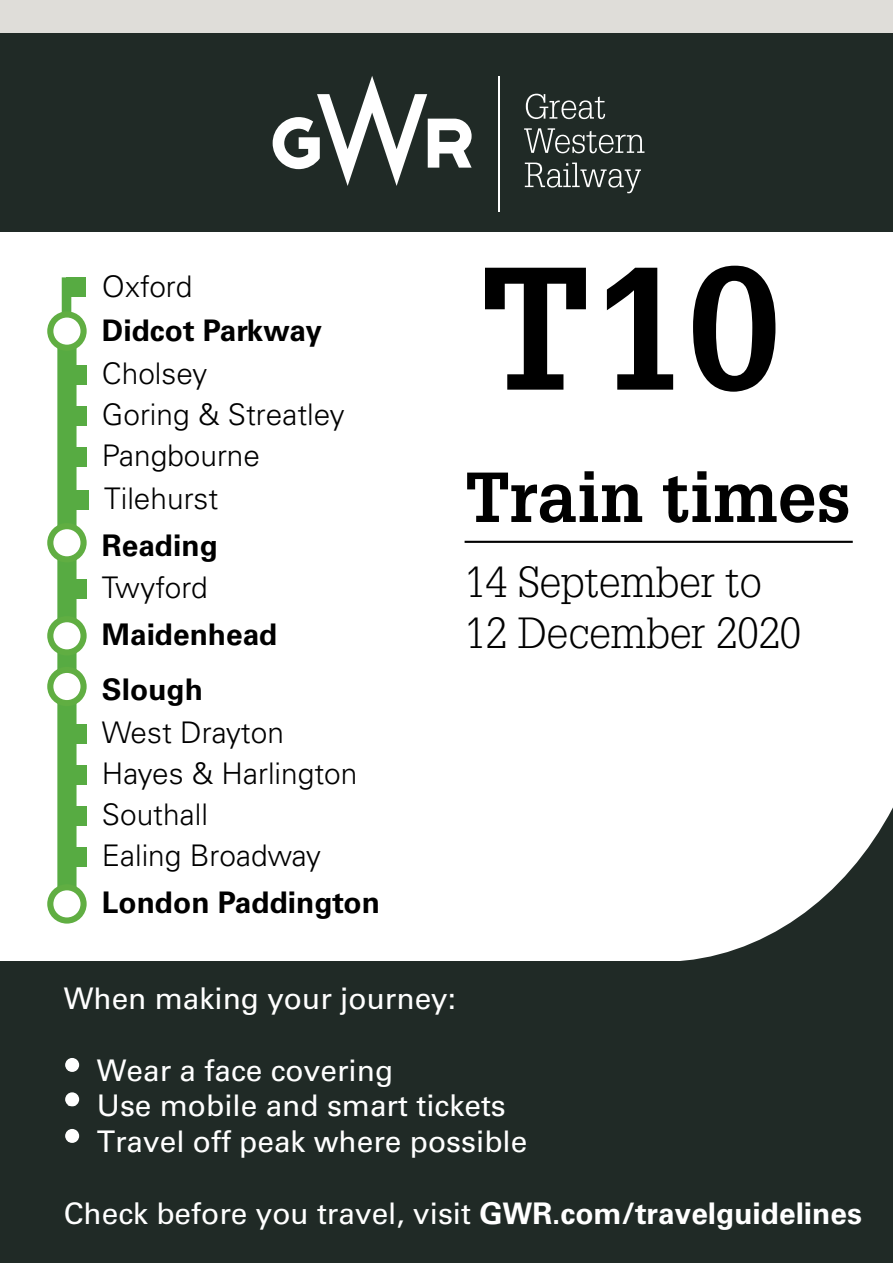
<style>
.page{position:relative;width:893px;height:1263px;background:#fff}
.page>*{position:absolute;margin:0;border:0;box-sizing:border-box;transform-origin:0 0}
.t1{font:700 170.25px "Glypha LT Std";color:#000}
.t2{font:700 69px "Glypha LT Std";color:#000}
.t3{font:300 42.6px/51.2px "Glypha LT Std";color:#000}
.t4{font:29.85px/35.7px "Univers LT Std";color:#fff}
.t5{font:300 29.85px/41px "Univers LT Std";color:#000}
.t6{font:700 29.85px "Univers LT Std";color:#000}
.s1{font-weight:700}
</style>
<div class="page">
<div style="left:0;top:0;width:893px;height:231px;background:#202a26"></div>
<svg style="left:526px;top:94px;width:79px;height:25px"></svg>
<hr style="left:498px;top:76px;width:2px;height:136px;background:#fff">
<svg style="left:524px;top:128px;width:120px;height:25px"></svg>
<svg style="left:525px;top:163px;width:116px;height:30px"></svg>
<svg style="left:273px;top:76px;width:199px;height:110px"></svg>
<div style="left:0;top:0;width:893px;height:32px;background:#dfddd9"></div>
<div style="left:57px;top:331px;width:20px;height:562px;background:#57ab42"></div>
<div style="left:62px;top:277px;width:9px;height:41px;background:#57ab42"></div>
<svg style="left:47px;top:311px;width:40px;height:40px"></svg>
<div style="left:53px;top:318px;width:27px;height:27px;background:#fff;border-radius:50%"></div>
<div style="left:47px;top:523px;width:40px;height:39px;background:#60ae42;border-radius:50%"></div>
<div style="left:53px;top:529px;width:27px;height:27px;background:#fff;border-radius:50%"></div>
<div style="left:47px;top:667px;width:40px;height:39px;background:#60ae42;border-radius:50%"></div>
<div style="left:53px;top:673px;width:27px;height:27px;background:#fff;border-radius:50%"></div>
<div style="left:47px;top:616px;width:40px;height:39px;background:#60ae42;border-radius:50%"></div>
<div style="left:53px;top:622px;width:27px;height:27px;background:#fff;border-radius:50%"></div>
<div style="left:67px;top:406px;width:20px;height:19px;background:#57ab42"></div>
<div style="left:67px;top:365px;width:20px;height:19px;background:#57ab42"></div>
<div style="left:67px;top:447px;width:20px;height:19px;background:#57ab42"></div>
<div style="left:69px;top:490px;width:20px;height:19px;background:#57ab42"></div>
<div style="left:67px;top:579px;width:20px;height:19px;background:#57ab42"></div>
<div style="left:67px;top:277px;width:19px;height:20px;background:#57ab42"></div>
<hr style="left:465px;top:541px;width:388px;height:2px;background:#000">
<svg style="left:0;top:693px;width:893px;height:570px;fill:#202a26"></svg>
<div style="left:65px;top:1058px;width:14px;height:14px;background:#fff;border-radius:50%"></div>
<div style="left:65px;top:1092px;width:14px;height:14px;background:#fff;border-radius:50%"></div>
<div style="left:65px;top:1129px;width:14px;height:14px;background:#fff;border-radius:50%"></div>
<p class="t5" style="left:102px;top:266px;width:92px">Oxford</p>
<p class="t6" style="left:102px;top:313px;width:221px">Didcot Parkway</p>
<p class="t5" style="left:102px;top:353px;width:107px">Cholsey</p>
<p class="t5" style="left:102px;top:394px;width:244px">Goring &amp; Streatley</p>
<p class="t5" style="left:102px;top:435px;width:160px">Pangbourne</p>
<p class="t5" style="left:104px;top:478px;width:116px">Tilehurst</p>
<p class="t6" style="left:102px;top:528px;width:117px">Reading</p>
<p class="t5" style="left:102px;top:567px;width:107px">Twyford</p>
<p class="t6" style="left:102px;top:617px;width:177px">Maidenhead</p>
<p class="t6" style="left:102px;top:672px;width:102px">Slough</p>
<p class="t5" style="left:102px;top:712px;width:183px">West Drayton</p>
<p class="t5" style="left:102px;top:753px;width:257px">Hayes &amp; Harlington</p>
<p class="t5" style="left:102px;top:794px;width:221px">Southall<br>Ealing Broadway</p>
<p class="t6" style="left:102px;top:885px;width:279px">London Paddington</p>
<h1 class="t1" style="left:479px;top:223px;width:304px">T10</h1>
<h2 class="t2" style="left:465px;top:455px;width:388px">Train times</h2>
<h3 class="t3" style="left:465px;top:557px;width:338px">14 September to<br>12 December 2020</h3>
<p class="t4" style="left:64px;top:981px;width:394px">When making your journey:</p>
<p class="t4" style="left:64px;top:1052px;width:465px">* Wear a face covering<br>* Use mobile and smart tickets * Travel off peak where possible</p>
<p class="t4" style="left:64px;top:1195px;width:800px">Check before you travel, visit <span class="s1">GWR.com/travelguidelines</span></p>
</div>
